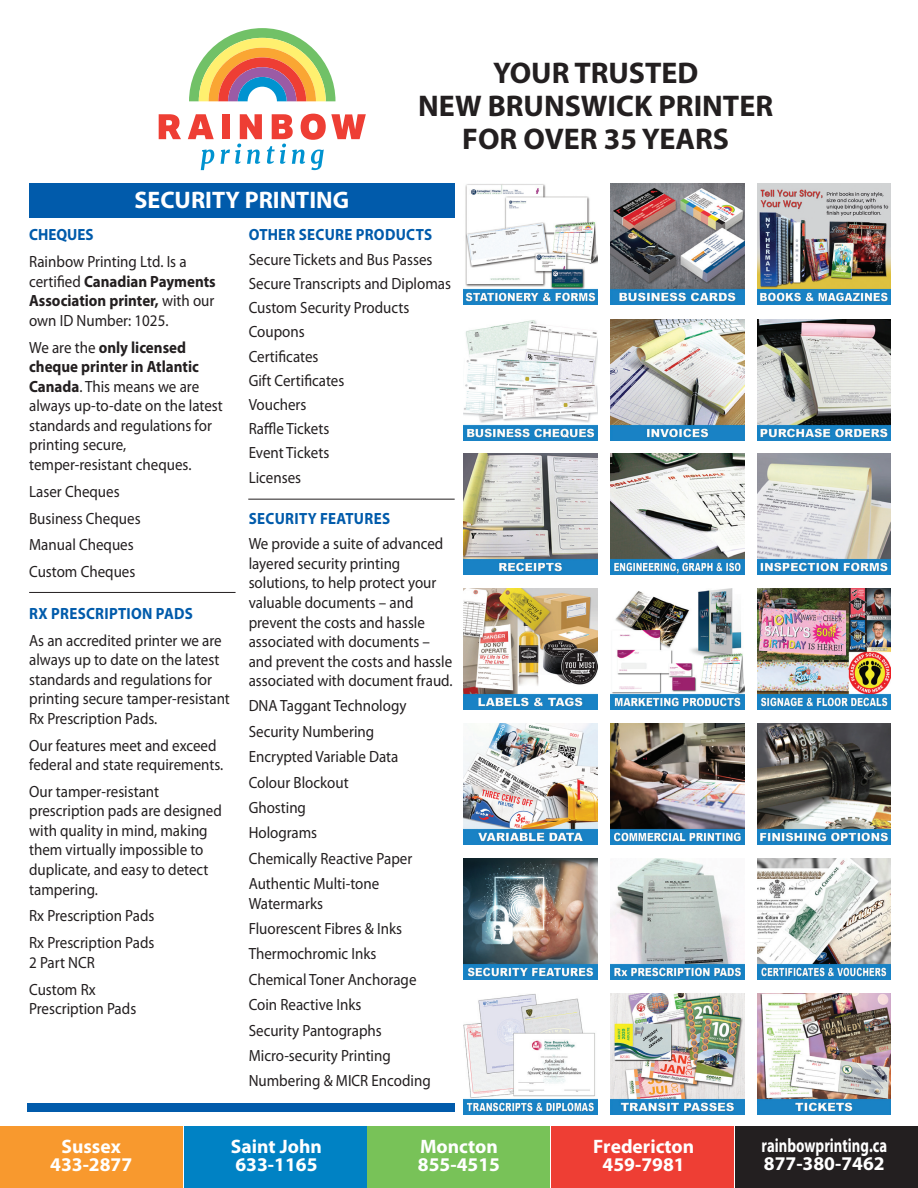
<style>
.page{position:relative;width:918px;height:1188px;background:#fff}
.page>*{position:absolute;margin:0;border:0;box-sizing:border-box;transform-origin:0 0}
.t1{font:700 30px/33px "Myriad Pro";color:#231f20;text-align:center}
.t2{font:700 24px "Myriad Pro";color:#fff}
.t3{font:700 19.5px/18px "Myriad Pro";color:#fff}
.t4{font:700 19.5px/18px "Myriad Pro";color:#fff;scale:.75 1}
.t5{font:16.2px/19.5px "Myriad Pro";color:#231f20;scale:.92 1}
.t6{font:700 16.2px "Myriad Pro";letter-spacing:.02em;color:#015bab;scale:.92 1}
.t7{font:700 16.2px "Myriad Pro";color:#015bab;scale:.92 1}
.s1{font-weight:700}
</style>
<div class="page">
<img style="left:464px;top:184px;width:133px;height:120px">
<div style="left:29px;top:183px;width:426px;height:35px;background:#015bab"></div>
<div style="left:27px;top:1103px;width:428px;height:9px;background:#015bab"></div>
<hr style="left:29px;top:592px;width:207px;height:1px;background:#231f20">
<hr style="left:248px;top:499px;width:207px;height:1px;background:#231f20">
<svg style="left:159px;top:114px;width:22px;height:25px"></svg>
<svg style="left:188px;top:114px;width:26px;height:25px"></svg>
<svg style="left:189px;top:28px;width:146px;height:73px"></svg>
<svg style="left:201px;top:150px;width:13px;height:20px"></svg>
<svg style="left:221px;top:114px;width:145px;height:56px"></svg>
<img style="left:610px;top:183px;width:134px;height:121px">
<img style="left:610px;top:723px;width:134px;height:121px">
<img style="left:757px;top:588px;width:134px;height:121px">
<img style="left:610px;top:588px;width:134px;height:121px">
<img style="left:464px;top:994px;width:133px;height:120px">
<img style="left:464px;top:320px;width:133px;height:121px">
<img style="left:464px;top:588px;width:133px;height:121px">
<img style="left:610px;top:858px;width:134px;height:121px">
<img style="left:610px;top:993px;width:134px;height:121px">
<img style="left:757px;top:183px;width:134px;height:121px">
<img style="left:757px;top:858px;width:134px;height:121px">
<img style="left:757px;top:723px;width:134px;height:121px">
<img style="left:464px;top:858px;width:133px;height:121px">
<img style="left:757px;top:993px;width:134px;height:121px">
<img style="left:464px;top:723px;width:133px;height:121px">
<img style="left:757px;top:453px;width:134px;height:121px">
<img style="left:610px;top:453px;width:134px;height:121px">
<img style="left:464px;top:453px;width:133px;height:121px">
<img style="left:757px;top:320px;width:134px;height:121px">
<img style="left:610px;top:320px;width:134px;height:121px">
<div style="left:0;top:1126px;width:183px;height:62px;background:#f8992e"></div>
<div style="left:184px;top:1126px;width:182px;height:62px;background:#0082c4"></div>
<div style="left:368px;top:1126px;width:182px;height:62px;background:#78c258"></div>
<div style="left:552px;top:1126px;width:182px;height:62px;background:#ee3e34"></div>
<div style="left:735px;top:1126px;width:183px;height:62px;background:#231f20"></div>
<h2 class="t2" style="left:135px;top:184px;width:216px">SECURITY PRINTING</h2>
<h1 class="t1" style="left:418px;top:56px;width:356px">YOUR TRUSTED<br>NEW BRUNSWICK PRINTER<br>FOR OVER 35 YEARS</h1>
<p class="t7" style="left:29px;top:224px;width:71px">CHEQUES</p>
<p class="t5" style="left:29px;top:252px;width:204px">Rainbow Printing Ltd. Is a certified <span class="s1">Canadian Payments<br>Association printer,</span> with our own ID Number: 1025.</p>
<p class="t5" style="left:29px;top:337px;width:212px">We are the <span class="s1">only licensed cheque printer in Atlantic<br>Canada</span>. This means we are always up-to-date on the latest standards and regulations for printing secure, temper-resistant cheques.</p>
<p class="t5" style="left:29px;top:478px;width:123px;line-height:26.8px">Laser Cheques<br>Business Cheques<br>Manual Cheques<br>Custom Cheques</p>
<p class="t6" style="left:29px;top:603px;width:179px">RX PRESCRIPTION PADS</p>
<p class="t5" style="left:29px;top:630px;width:220px">As an accredited printer we are always up to date on the latest standards and regulations for printing secure tamper-resistant<br>Rx Prescription Pads.</p>
<p class="t5" style="left:29px;top:735px;width:213px">Our features meet and exceed federal and state requirements.</p>
<p class="t5" style="left:29px;top:781px;width:211px">Our tamper-resistant prescription pads are designed with quality in mind, making them virtually impossible to duplicate, and easy to detect tampering.</p>
<p class="t5" style="left:29px;top:902px;width:138px;line-height:26.8px">Rx Prescription Pads<br>Rx Prescription Pads</p>
<p class="t5" style="left:29px;top:949px;width:74px;line-height:26.8px">2 Part NCR<br>Custom Rx</p>
<p class="t5" style="left:29px;top:999px;width:118px">Prescription Pads</p>
<p class="t6" style="left:249px;top:224px;width:201px">OTHER SECURE PRODUCTS</p>
<p class="t5" style="left:249px;top:247px;width:222px;line-height:24.2px">Secure Tickets and Bus Passes<br>Secure Transcripts and Diplomas<br>Custom Security Products<br>Coupons<br>Certificates<br>Gift Certificates<br>Vouchers<br>Raffle Tickets<br>Event Tickets<br>Licenses</p>
<p class="t6" style="left:249px;top:508px;width:155px">SECURITY FEATURES</p>
<p class="t5" style="left:249px;top:534px;width:223px">We provide a suite of advanced layered security printing solutions, to help protect your valuable documents – and prevent the costs and hassle associated with documents – and prevent the costs and hassle associated with document fraud.</p>
<p class="t5" style="left:249px;top:693px;width:179px;line-height:25.3px">DNA Taggant Technology<br>Security Numbering<br>Encrypted Variable Data<br>Colour Blockout<br>Ghosting<br>Holograms<br>Chemically Reactive Paper<br>Authentic Multi-tone</p>
<p class="t5" style="left:249px;top:890px;width:199px;line-height:25.3px">Watermarks<br>Fluorescent Fibres &amp; Inks<br>Thermochromic Inks<br>Chemical Toner Anchorage<br>Coin Reactive Inks<br>Security Pantographs<br>Micro-security Printing<br>Numbering &amp; MICR Encoding</p>
<p class="t3" style="left:50px;top:1137px;width:84px;text-align:center">Sussex<br>433-2877</p>
<p class="t4" style="left:761px;top:1135px;width:169px">rainbowprinting.ca<br>877-380-7462</p>
<p class="t3" style="left:231px;top:1137px;width:93px">Saint John<br>633-1165</p>
<p class="t3" style="left:593px;top:1137px;width:103px;text-align:center">Fredericton<br>459-7981</p>
<p class="t3" style="left:418px;top:1137px;width:84px">Moncton<br>855-4515</p>
</div>
